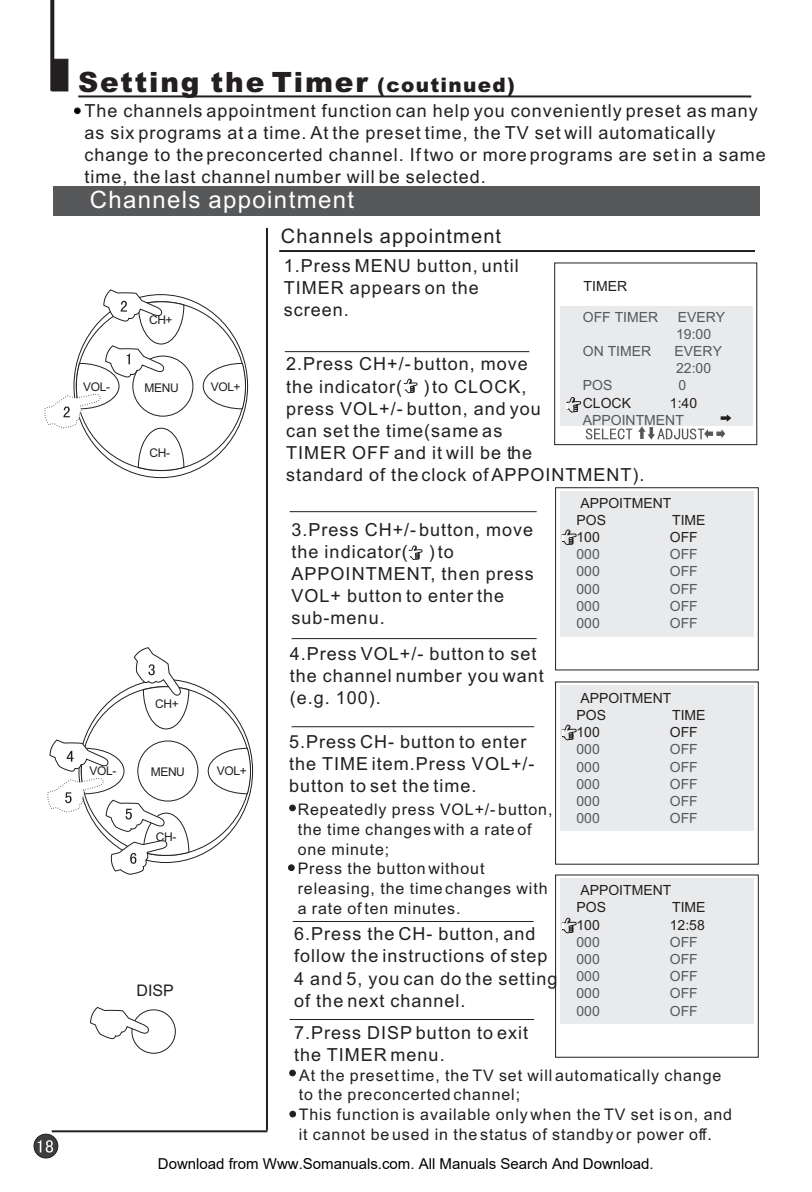
<style>
.page{position:relative;width:812px;height:1192px;background:#fff}
.page>*{position:absolute;margin:0;border:0;box-sizing:border-box;transform-origin:0 0}
.t1{font:900 28px "Arial";letter-spacing:.065em;color:#231f20}
.t2{font:24px "Arial";letter-spacing:.055em;color:#fff}
.t3{font:20px "Arial";letter-spacing:.055em;color:#231f20}
.t4{font:18px/22.2px "Arial";letter-spacing:.055em;color:#231f20}
.t5{font:16px/19.6px "Arial";letter-spacing:.055em;color:#231f20}
.t6{font:15px "Arial";color:#000}
.t7{font:14px/17.2px "Arial";color:#57585a}
.t8{font:14px/17.2px "Arial";color:#231f20}
.t9{font:12px "Arial";letter-spacing:-.03em;color:#231f20}
.s1{font-size:20px}
</style>
<div class="page">
<div style="left:132px;top:1010px;width:44px;height:43px;border:1px solid #231f20;border-radius:50%"></div>
<div style="left:560px;top:492px;width:194px;height:145px;background:#e9eaeb"></div>
<div style="left:52px;top:59px;width:16px;height:32px;background:#231f20;border:1px solid #231f20"></div>
<svg style="left:50px;top:0;width:4px;height:91px"></svg>
<div style="left:53px;top:186px;width:707px;height:30px;background:#57585a"></div>
<hr style="left:78px;top:95px;width:673px;height:2px;background:#231f20">
<hr style="left:279px;top:250px;width:476px;height:2px;background:#231f20">
<hr style="left:285px;top:351px;width:244px;height:1px;background:#231f20">
<hr style="left:290px;top:511px;width:247px;height:1px;background:#231f20">
<hr style="left:292px;top:638px;width:245px;height:1px;background:#231f20">
<hr style="left:293px;top:921px;width:241px;height:1px;background:#231f20">
<hr style="left:292px;top:726px;width:242px;height:1px;background:#231f20">
<hr style="left:290px;top:1019px;width:244px;height:1px;background:#231f20">
<svg style="left:404px;top:378px;width:14px;height:16px"></svg>
<svg style="left:409px;top:545px;width:14px;height:15px"></svg>
<svg style="left:562px;top:529px;width:15px;height:17px"></svg>
<hr style="left:266px;top:228px;width:2px;height:903px;background:#231f20">
<hr style="left:52px;top:1130px;width:215px;height:2px;background:#231f20">
<div style="left:555px;top:487px;width:204px;height:183px;border:1px solid #231f20"></div>
<svg style="left:90px;top:1007px;width:59px;height:32px"></svg>
<svg style="left:289px;top:805px;width:7px;height:6px"></svg>
<svg style="left:288px;top:864px;width:7px;height:7px"></svg>
<svg style="left:74px;top:108px;width:7px;height:6px"></svg>
<div style="left:560px;top:306px;width:192px;height:120px;background:#e9eaeb"></div>
<div style="left:554px;top:262px;width:203px;height:183px;border:1px solid #231f20"></div>
<svg style="left:566px;top:397px;width:15px;height:16px"></svg>
<svg style="left:74px;top:294px;width:174px;height:184px"></svg>
<div style="left:76px;top:301px;width:169px;height:170px;background:#fff;border:1px solid #231f20;border-radius:50%"></div>
<div style="left:133px;top:356px;width:60px;height:60px;background:#fff;border:1px solid #231f20;border-radius:50%"></div>
<svg style="left:203px;top:360px;width:43px;height:49px"></svg>
<svg style="left:44px;top:289px;width:140px;height:182px"></svg>
<svg style="left:79px;top:679px;width:174px;height:184px"></svg>
<div style="left:81px;top:686px;width:169px;height:170px;background:#fff;border:1px solid #231f20;border-radius:50%"></div>
<div style="left:138px;top:741px;width:60px;height:60px;background:#fff;border:1px solid #231f20;border-radius:50%"></div>
<svg style="left:208px;top:745px;width:43px;height:49px"></svg>
<svg style="left:133px;top:647px;width:56px;height:82px"></svg>
<svg style="left:47px;top:739px;width:142px;height:136px"></svg>
<svg style="left:586px;top:428px;width:46px;height:11px"></svg>
<svg style="left:638px;top:414px;width:93px;height:26px"></svg>
<div style="left:560px;top:686px;width:194px;height:145px;background:#e9eaeb"></div>
<svg style="left:562px;top:724px;width:15px;height:17px"></svg>
<div style="left:555px;top:681px;width:204px;height:184px;border:1px solid #231f20"></div>
<div style="left:560px;top:879px;width:194px;height:145px;background:#e9eaeb"></div>
<svg style="left:562px;top:917px;width:15px;height:17px"></svg>
<div style="left:555px;top:875px;width:204px;height:183px;border:1px solid #231f20"></div>
<svg style="left:289px;top:1070px;width:7px;height:6px"></svg>
<svg style="left:289px;top:1111px;width:7px;height:6px"></svg>
<div style="left:34px;top:1134px;width:24px;height:24px;background:#3e3e3f;border:1px solid #231f20;border-radius:50%"></div>
<svg style="left:38px;top:1140px;width:15px;height:13px"></svg>
<h1 class="t1" style="left:78px;top:72px;width:439px">Setting the Timer <span class="s1">(coutinued)</span></h1>
<p class="t4" style="left:85px;top:101px;width:683px">The channels appointment function can help you conveniently preset as many as six programs at a time. At the preset time, the TV set will automatically change to the preconcerted channel. If two or more programs are set in a same time, the last channel number will be selected.</p>
<h2 class="t2" style="left:90px;top:191px;width:266px">Channels appointment</h2>
<p class="t9" style="left:149px;top:316px;width:25px">CH+</p>
<p class="t9" style="left:83px;top:382px;width:28px">VOL-</p>
<p class="t9" style="left:211px;top:382px;width:31px">VOL+</p>
<p class="t9" style="left:145px;top:383px;width:36px">MENU</p>
<p class="t9" style="left:150px;top:448px;width:22px">CH-</p>
<p class="t9" style="left:155px;top:700px;width:25px">CH+</p>
<p class="t9" style="left:90px;top:766px;width:28px">VOL-</p>
<p class="t9" style="left:217px;top:766px;width:31px">VOL+</p>
<p class="t9" style="left:151px;top:767px;width:36px">MENU</p>
<p class="t9" style="left:156px;top:832px;width:22px">CH-</p>
<p class="t5" style="left:136px;top:983px;width:39px">DISP</p>
<p class="t3" style="left:281px;top:229px;width:222px">Channels appointment</p>
<p class="t4" style="left:284px;top:256px;width:237px">1.Press MENU button, until<br>TIMER appears on the screen.</p>
<p class="t8" style="left:584px;top:278px;width:45px">TIMER</p>
<p class="t7" style="left:583px;top:309px;width:77px">OFF TIMER</p>
<p class="t7" style="left:676px;top:309px;width:51px">EVERY<br>19:00</p>
<p class="t7" style="left:583px;top:344px;width:70px">ON TIMER</p>
<p class="t7" style="left:675px;top:344px;width:49px">EVERY<br>22:00</p>
<p class="t7" style="left:583px;top:378px;width:31px">POS</p>
<p class="t7" style="left:679px;top:378px;width:9px">0</p>
<p class="t7" style="left:583px;top:413px;width:103px">APPOINTMENT</p>
<p class="t4" style="left:286px;top:355px;width:360px">2.Press CH+/- button, move<br>the indicator( ) to CLOCK,<br>press VOL+/- button, and you<br>can set the time(same as<br>TIMER OFF and it will be the<br>standard of the clock of APPOINTMENT).</p>
<p class="t4" style="left:292px;top:520px;width:244px">3.Press CH+/- button, move the indicator( ) to<br>APPOINTMENT, then press<br>VOL+ button to enter the sub-menu.</p>
<p class="t4" style="left:290px;top:644px;width:256px">4.Press VOL+/- button to set the channel number you want (e.g. 100).</p>
<p class="t4" style="left:289px;top:732px;width:247px">5.Press CH- button to enter the TIME item.Press VOL+/- button to set the time.</p>
<p class="t8" style="left:583px;top:395px;width:50px">CLOCK</p>
<p class="t8" style="left:670px;top:395px;width:29px">1:40</p>
<p class="t8" style="left:576px;top:495px;width:96px">APPOITMENT<br>POS</p>
<p class="t8" style="left:672px;top:512px;width:35px">TIME</p>
<p class="t8" style="left:576px;top:530px;width:25px">100</p>
<p class="t8" style="left:670px;top:530px;width:30px">OFF</p>
<p class="t7" style="left:576px;top:547px;width:25px">000</p>
<p class="t7" style="left:670px;top:547px;width:30px">OFF</p>
<p class="t7" style="left:576px;top:564px;width:25px">000</p>
<p class="t7" style="left:670px;top:564px;width:30px">OFF</p>
<p class="t7" style="left:576px;top:581px;width:25px">000</p>
<p class="t7" style="left:670px;top:581px;width:30px">OFF</p>
<p class="t7" style="left:576px;top:599px;width:25px">000</p>
<p class="t7" style="left:670px;top:599px;width:30px">OFF</p>
<p class="t7" style="left:576px;top:616px;width:25px">000</p>
<p class="t7" style="left:670px;top:616px;width:30px">OFF</p>
<p class="t8" style="left:576px;top:691px;width:96px">APPOITMENT<br>POS</p>
<p class="t8" style="left:672px;top:708px;width:35px">TIME</p>
<p class="t8" style="left:576px;top:725px;width:25px">100</p>
<p class="t8" style="left:670px;top:725px;width:30px">OFF</p>
<p class="t7" style="left:576px;top:742px;width:25px">000</p>
<p class="t7" style="left:670px;top:742px;width:30px">OFF</p>
<p class="t7" style="left:576px;top:759px;width:25px">000</p>
<p class="t7" style="left:670px;top:759px;width:30px">OFF</p>
<p class="t7" style="left:576px;top:777px;width:25px">000</p>
<p class="t7" style="left:670px;top:777px;width:30px">OFF</p>
<p class="t7" style="left:576px;top:794px;width:25px">000</p>
<p class="t7" style="left:670px;top:794px;width:30px">OFF</p>
<p class="t7" style="left:576px;top:811px;width:25px">000</p>
<p class="t7" style="left:670px;top:811px;width:30px">OFF</p>
<p class="t5" style="left:298px;top:801px;width:256px">Repeatedly press VOL+/- button, the time changes with a rate of one minute;<br>Press the button without releasing, the time changes with a rate of ten minutes.</p>
<p class="t8" style="left:576px;top:883px;width:96px">APPOITMENT<br>POS</p>
<p class="t8" style="left:672px;top:900px;width:35px">TIME</p>
<p class="t8" style="left:576px;top:917px;width:25px">100</p>
<p class="t8" style="left:670px;top:917px;width:37px">12:58</p>
<p class="t7" style="left:576px;top:935px;width:25px">000</p>
<p class="t7" style="left:670px;top:935px;width:30px">OFF</p>
<p class="t7" style="left:576px;top:952px;width:25px">000</p>
<p class="t7" style="left:670px;top:952px;width:30px">OFF</p>
<p class="t7" style="left:576px;top:969px;width:25px">000</p>
<p class="t7" style="left:670px;top:969px;width:30px">OFF</p>
<p class="t7" style="left:576px;top:986px;width:25px">000</p>
<p class="t7" style="left:670px;top:986px;width:30px">OFF</p>
<p class="t7" style="left:576px;top:1003px;width:25px">000</p>
<p class="t7" style="left:670px;top:1003px;width:30px">OFF</p>
<p class="t4" style="left:294px;top:925px;width:265px">6.Press the CH- button, and follow the instructions of step<br>4 and 5, you can do the setting of the next channel.</p>
<p class="t4" style="left:294px;top:1023px;width:235px">7.Press DISP button to exit the TIMER menu.</p>
<p class="t5" style="left:299px;top:1067px;width:435px">At the preset time, the TV set will automatically change to the preconcerted channel;<br>This function is available only when the TV set is on, and it cannot be used in the status of standby or power off.</p>
<p class="t6" style="left:158px;top:1155px;width:497px">Download from Www.Somanuals.com. All Manuals Search And Download.</p>
</div>
